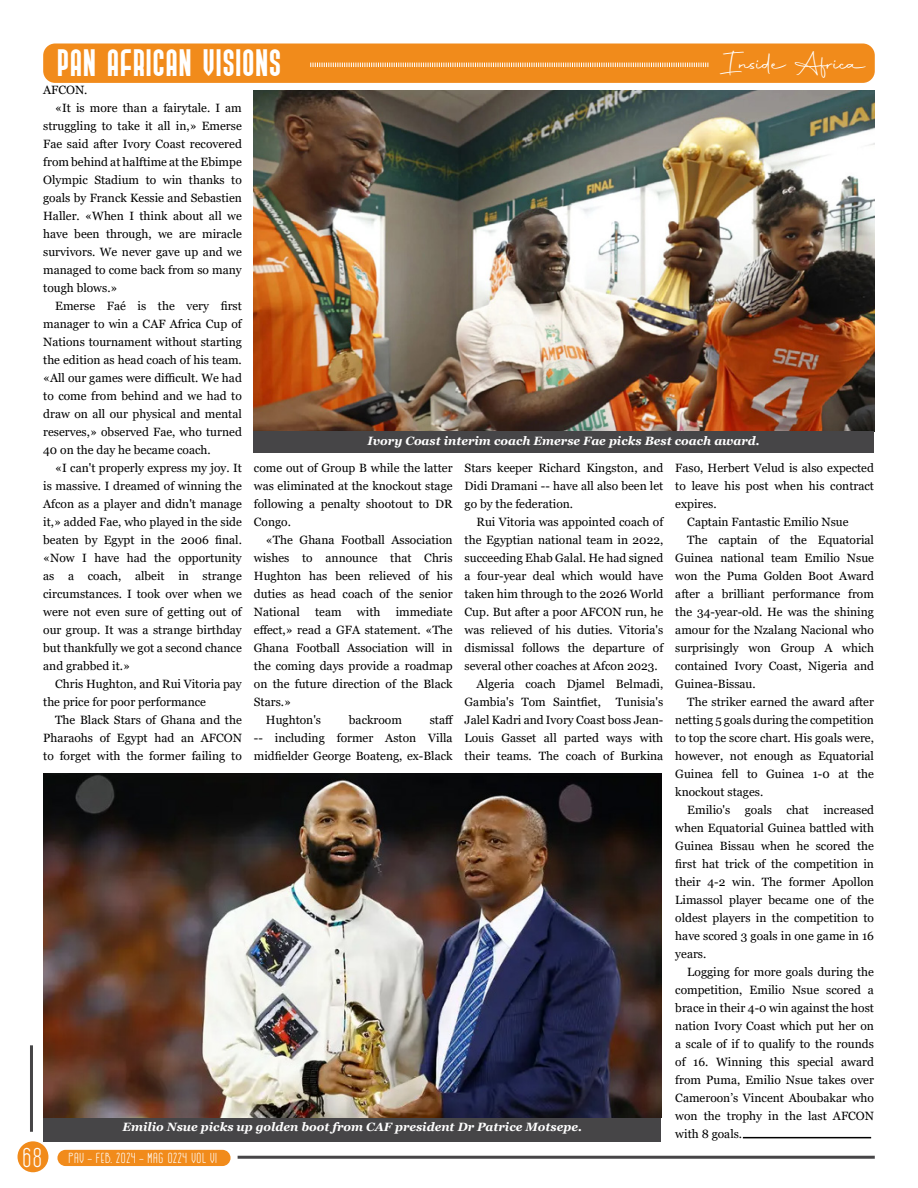
<style>
.page{position:relative;width:918px;height:1188px;background:#fff}
.page>*{position:absolute;margin:0;border:0;box-sizing:border-box;transform-origin:0 0}
.t1{font:28.5px "Prosa GT Demo";letter-spacing:.06em;color:#fff}
.t2{font:25.5px "Autography";color:#fff}
.t3{font:14.55px "GOGOIA";color:#fff}
.t4{font:12px/18px "Georgia";color:#000;text-align:justify}
.t5{font:italic 700 12px "Georgia";color:#fff}
.s1{font-size:27px}
</style>
<div class="page">
<div style="left:43px;top:44px;width:832px;height:39px;background:#f18b1b;border-radius:12px"></div>
<svg style="left:310px;top:63px;width:398px;height:4px"></svg>
<hr style="left:238px;top:1156px;width:637px;height:3px;background:#464547">
<div style="left:18px;top:1141px;width:30px;height:31px;background:#f18b1b;border-radius:50%"></div>
<hr style="left:30px;top:1045px;width:3px;height:87px;background:#464547">
<div style="left:57px;top:1150px;width:174px;height:16px;background:#f18b1b;border-radius:8px"></div>
<img style="left:253px;top:90px;width:621px;height:341px">
<div style="left:253px;top:431px;width:621px;height:21px;background:#464547"></div>
<img style="left:43px;top:773px;width:618px;height:345px">
<div style="left:43px;top:1118px;width:618px;height:23px;background:#464547"></div>
<hr style="left:743px;top:1137px;width:128px;height:1px;background:#000">
<h1 class="t1" style="left:58px;top:49px;width:225px">PAN AFRICAN VISIONs</h1>
<h2 class="t2" style="left:723px;top:46px;width:146px">Inside Africa</h2>
<p class="t4" style="left:43px;top:81px;width:46px">AFCON.</p>
<p class="t4" style="left:55px;top:99px;width:188px">«It is more than a fairytale. I am</p>
<p class="t4" style="left:43px;top:117px;width:200px">struggling to take it all in,» Emerse</p>
<p class="t4" style="left:43px;top:135px;width:200px">Fae said after Ivory Coast recovered</p>
<p class="t4" style="left:43px;top:153px;width:200px">from behind at halftime at the Ebimpe</p>
<p class="t4" style="left:43px;top:171px;width:200px">Olympic Stadium to win thanks to</p>
<p class="t4" style="left:43px;top:189px;width:200px">goals by Franck Kessie and Sebastien</p>
<p class="t4" style="left:43px;top:207px;width:200px">Haller. «When I think about all we</p>
<p class="t4" style="left:43px;top:225px;width:200px">have been through, we are miracle</p>
<p class="t4" style="left:43px;top:243px;width:200px">survivors. We never gave up and we</p>
<p class="t4" style="left:43px;top:261px;width:200px">managed to come back from so many</p>
<p class="t4" style="left:43px;top:279px;width:76px">tough blows.»</p>
<p class="t4" style="left:55px;top:297px;width:188px">Emerse Faé is the very first</p>
<p class="t4" style="left:43px;top:315px;width:200px">manager to win a CAF Africa Cup of</p>
<p class="t4" style="left:43px;top:333px;width:200px">Nations tournament without starting</p>
<p class="t4" style="left:43px;top:351px;width:200px">the edition as head coach of his team.</p>
<p class="t4" style="left:43px;top:369px;width:200px">«All our games were difficult. We had</p>
<p class="t4" style="left:43px;top:387px;width:200px">to come from behind and we had to</p>
<p class="t4" style="left:43px;top:405px;width:200px">draw on all our physical and mental</p>
<p class="t4" style="left:43px;top:423px;width:200px">reserves,» observed Fae, who turned</p>
<p class="t4" style="left:43px;top:441px;width:169px">40 on the day he became coach.</p>
<p class="t4" style="left:55px;top:459px;width:188px">«I can't properly express my joy. It</p>
<p class="t4" style="left:43px;top:477px;width:200px">is massive. I dreamed of winning the</p>
<p class="t4" style="left:43px;top:495px;width:200px">Afcon as a player and didn't manage</p>
<p class="t4" style="left:43px;top:513px;width:200px">it,» added Fae, who played in the side</p>
<p class="t4" style="left:43px;top:531px;width:200px">beaten by Egypt in the 2006 final.</p>
<p class="t4" style="left:43px;top:549px;width:200px">«Now I have had the opportunity</p>
<p class="t4" style="left:43px;top:567px;width:200px">as a coach, albeit in strange</p>
<p class="t4" style="left:43px;top:585px;width:200px">circumstances. I took over when we</p>
<p class="t4" style="left:43px;top:603px;width:200px">were not even sure of getting out of</p>
<p class="t4" style="left:43px;top:621px;width:200px">our group. It was a strange birthday</p>
<p class="t4" style="left:43px;top:639px;width:200px">but thankfully we got a second chance</p>
<p class="t4" style="left:43px;top:657px;width:88px">and grabbed it.»</p>
<p class="t4" style="left:55px;top:675px;width:188px">Chris Hughton, and Rui Vitoria pay</p>
<p class="t4" style="left:43px;top:693px;width:164px">the price for poor performance</p>
<p class="t4" style="left:55px;top:711px;width:188px">The Black Stars of Ghana and the</p>
<p class="t4" style="left:43px;top:729px;width:200px">Pharaohs of Egypt had an AFCON</p>
<p class="t4" style="left:43px;top:747px;width:200px">to forget with the former failing to</p>
<p class="t5" style="left:368px;top:433px;width:394px">Ivory Coast interim coach Emerse Fae picks Best coach award.</p>
<p class="t4" style="left:254px;top:459px;width:200px">come out of Group B while the latter was eliminated at the knockout stage following a penalty shootout to DR Congo.</p>
<p class="t4" style="left:254px;top:531px;width:200px;text-indent:12px">«The Ghana Football Association wishes to announce that Chris Hughton has been relieved of his duties as head coach of the senior National</p>
<p class="t4" style="left:465px;top:459px;width:200px">Stars keeper Richard Kingston, and Didi Dramani -- have all also been let go by the federation.</p>
<p class="t4" style="left:477px;top:513px;width:188px">Rui Vitoria was appointed coach of</p>
<p class="t4" style="left:465px;top:531px;width:200px">the Egyptian national team in 2022,</p>
<p class="t4" style="left:465px;top:549px;width:200px">succeeding Ehab Galal. He had signed</p>
<p class="t4" style="left:465px;top:567px;width:200px">a four-year deal which would have</p>
<p class="t4" style="left:465px;top:585px;width:200px">taken him through to the 2026 World</p>
<p class="t4" style="left:465px;top:603px;width:200px">Cup. But after a poor AFCON run, he</p>
<p class="t4" style="left:465px;top:621px;width:200px">was relieved of his duties. Vitoria's</p>
<p class="t4" style="left:465px;top:639px;width:200px">dismissal follows the departure of</p>
<p class="t4" style="left:465px;top:657px;width:195px">several other coaches at Afcon 2023.</p>
<p class="t4" style="left:477px;top:675px;width:188px">Algeria coach Djamel Belmadi,</p>
<p class="t4" style="left:465px;top:693px;width:200px">Gambia's Tom Saintfiet, Tunisia's</p>
<p class="t4" style="left:465px;top:711px;width:200px">Jalel Kadri and Ivory Coast boss Jean-</p>
<p class="t4" style="left:465px;top:729px;width:200px">Louis Gasset all parted ways with</p>
<p class="t4" style="left:465px;top:747px;width:200px">their teams. The coach of Burkina</p>
<p class="t4" style="left:675px;top:459px;width:200px">Faso, Herbert Velud is also expected</p>
<p class="t4" style="left:675px;top:477px;width:200px">to leave his post when his contract</p>
<p class="t4" style="left:675px;top:495px;width:43px">expires.</p>
<p class="t4" style="left:687px;top:513px;width:163px">Captain Fantastic Emilio Nsue</p>
<p class="t4" style="left:687px;top:531px;width:188px">The captain of the Equatorial</p>
<p class="t4" style="left:675px;top:549px;width:200px">Guinea national team Emilio Nsue</p>
<p class="t4" style="left:675px;top:567px;width:200px">won the Puma Golden Boot Award</p>
<p class="t4" style="left:675px;top:585px;width:200px">after a brilliant performance from</p>
<p class="t4" style="left:675px;top:603px;width:200px">the 34-year-old. He was the shining</p>
<p class="t4" style="left:675px;top:621px;width:200px">amour for the Nzalang Nacional who</p>
<p class="t4" style="left:675px;top:639px;width:200px">surprisingly won Group A which</p>
<p class="t4" style="left:675px;top:657px;width:200px">contained Ivory Coast, Nigeria and</p>
<p class="t4" style="left:675px;top:675px;width:82px">Guinea-Bissau.</p>
<p class="t4" style="left:687px;top:693px;width:188px">The striker earned the award after</p>
<p class="t4" style="left:675px;top:711px;width:200px">netting 5 goals during the competition</p>
<p class="t4" style="left:675px;top:729px;width:200px">to top the score chart. His goals were,</p>
<p class="t4" style="left:675px;top:747px;width:200px">however, not enough as Equatorial</p>
<p class="t4" style="left:675px;top:765px;width:200px">Guinea fell to Guinea 1-0 at the</p>
<p class="t4" style="left:675px;top:783px;width:89px">knockout stages.</p>
<p class="t4" style="left:687px;top:801px;width:188px">Emilio's goals chat increased</p>
<p class="t4" style="left:675px;top:819px;width:200px">when Equatorial Guinea battled with</p>
<p class="t4" style="left:675px;top:837px;width:200px">Guinea Bissau when he scored the</p>
<p class="t4" style="left:675px;top:855px;width:200px">first hat trick of the competition in</p>
<p class="t4" style="left:675px;top:873px;width:200px">their 4-2 win. The former Apollon</p>
<p class="t4" style="left:675px;top:891px;width:200px">Limassol player became one of the</p>
<p class="t4" style="left:675px;top:909px;width:200px">oldest players in the competition to</p>
<p class="t4" style="left:675px;top:927px;width:200px">have scored 3 goals in one game in 16</p>
<p class="t4" style="left:675px;top:945px;width:33px">years.</p>
<p class="t4" style="left:687px;top:963px;width:188px">Logging for more goals during the</p>
<p class="t4" style="left:675px;top:981px;width:200px">competition, Emilio Nsue scored a</p>
<p class="t4" style="left:675px;top:999px;width:200px">brace in their 4-0 win against the host</p>
<p class="t4" style="left:675px;top:1017px;width:200px">nation Ivory Coast which put her on</p>
<p class="t4" style="left:675px;top:1035px;width:200px">a scale of if to qualify to the rounds</p>
<p class="t4" style="left:675px;top:1053px;width:200px">of 16. Winning this special award</p>
<p class="t4" style="left:675px;top:1071px;width:200px">from Puma, Emilio Nsue takes over</p>
<p class="t4" style="left:675px;top:1089px;width:200px">Cameroon’s Vincent Aboubakar who</p>
<p class="t4" style="left:675px;top:1107px;width:200px">won the trophy in the last AFCON</p>
<p class="t4" style="left:675px;top:1125px;width:68px">with 8 goals.</p>
<p class="t4" style="left:315px;top:603px;width:28px">team</p>
<p class="t4" style="left:357px;top:603px;width:25px">with</p>
<p class="t4" style="left:396px;top:603px;width:58px">immediate</p>
<p class="t4" style="left:254px;top:621px;width:200px">effect,» read a GFA statement. «The</p>
<p class="t4" style="left:254px;top:639px;width:200px">Ghana Football Association will in</p>
<p class="t4" style="left:254px;top:657px;width:200px">the coming days provide a roadmap</p>
<p class="t4" style="left:254px;top:675px;width:200px">on the future direction of the Black</p>
<p class="t4" style="left:254px;top:693px;width:39px">Stars.»</p>
<p class="t4" style="left:266px;top:711px;width:57px">Hughton's</p>
<p class="t4" style="left:349px;top:711px;width:55px">backroom</p>
<p class="t4" style="left:254px;top:711px;width:201px;text-indent:176px">staff -- including former Aston Villa midfielder George Boateng, ex-Black</p>
<p class="t5" style="left:122px;top:1120px;width:461px">Emilio Nsue picks up golden boot from CAF president Dr Patrice Motsepe.</p>
<p class="t3" style="left:22px;top:1150px;width:197px"><span class="s1">68</span> PAV - FEB. 2024 - MAG 0224 Vol VI</p>
</div>
